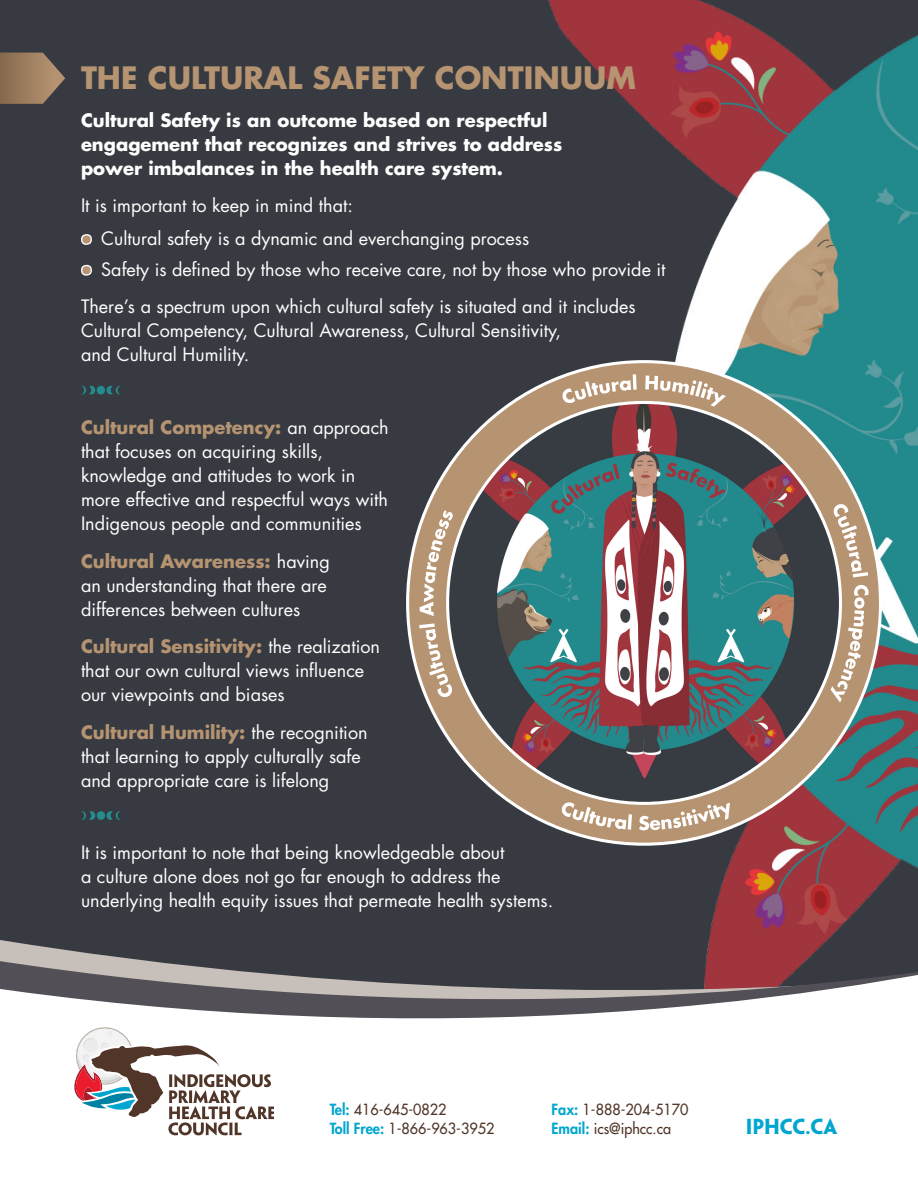
<style>
.page{position:relative;width:918px;height:1188px;background:#373b41}
.page>*{position:absolute;margin:0;border:0;box-sizing:border-box;transform-origin:0 0}
.t1{font:700 30px "Futura Std";color:#b69472}
.t2{font:700 19.5px "Penumbra Flare Std";letter-spacing:-.005em;color:#00a6cf}
.New_body_2{font:18px/24px "Futura Std";color:#fff}
.New_body_2-2{font:700 18px/24px "Futura Std";color:#fff}
.New_body_1{font:500 15px/19.5px "Futura Std";color:#503528;scale:.96 1}
.s1{font-weight:700;color:#b69472}
.s2{font-weight:800;color:#00a6cf}
</style>
<div class="page">
<img style="left:406px;top:0;width:512px;height:910px">
<svg style="left:710px;top:910px;width:147px;height:23px;background:#943947"></svg>
<svg style="left:0;top:933px;width:834px;height:17px"></svg>
<svg style="left:0;top:950px;width:918px;height:238px;background:#d5d3d4"></svg>
<svg style="left:68px;top:1024px;width:205px;height:111px;background:#d2ccca"></svg>
<svg style="left:81px;top:234px;width:11px;height:11px"></svg>
<svg style="left:81px;top:265px;width:11px;height:11px"></svg>
<svg style="left:408px;top:362px;width:472px;height:482px;background:#bea183"></svg>
<img style="left:448px;top:402px;width:392px;height:401px">
<svg style="left:666px;top:462px;width:60px;height:37px;background:#3d7075"></svg>
<svg style="left:551px;top:464px;width:69px;height:50px;background:#3d7074"></svg>
<svg style="left:562px;top:802px;width:168px;height:28px;background:#c9b198"></svg>
<svg style="left:419px;top:510px;width:34px;height:187px;background:#c2aa92"></svg>
<svg style="left:831px;top:504px;width:38px;height:199px;background:#baa58f"></svg>
<svg style="left:562px;top:374px;width:164px;height:33px;background:#c6ac93"></svg>
<svg style="left:0;top:53px;width:65px;height:51px"></svg>
<div style="left:97px;top:386px;width:8px;height:8px;background:#248c8f;border-radius:50%"></div>
<svg style="left:107px;top:386px;width:13px;height:8px"></svg>
<svg style="left:82px;top:386px;width:13px;height:8px"></svg>
<div style="left:97px;top:811px;width:8px;height:9px;background:#248c8f;border-radius:50%"></div>
<svg style="left:107px;top:811px;width:14px;height:9px"></svg>
<svg style="left:81px;top:811px;width:14px;height:9px"></svg>
<p class="t1" style="left:81px;top:58px;width:557px">THE CULTURAL SAFETY CONTINUUM</p>
<p class="New_body_2-2" style="left:81px;top:108px;width:483px">Cultural Safety is an outcome based on respectful engagement that recognizes and strives to address power imbalances in the health care system.</p>
<p class="New_body_2" style="left:81px;top:194px;width:273px">It is important to keep in mind that:</p>
<p class="New_body_2" style="left:101px;top:226px;width:430px">Cultural safety is a dynamic and everchanging process</p>
<p class="New_body_2" style="left:101px;top:257px;width:566px">Safety is defined by those who receive care, not by those who provide it</p>
<p class="New_body_2" style="left:81px;top:295px;width:556px">There’s a spectrum upon which cultural safety is situated and it includes<br>Cultural Competency, Cultural Awareness, Cultural Sensitivity,<br>and Cultural Humility.</p>
<p class="New_body_2" style="left:81px;top:416px;width:309px"><span class="s1">Cultural Competency:</span> an approach that focuses on acquiring skills, knowledge and attitudes to work in more effective and respectful ways with Indigenous people and communities</p>
<p class="New_body_2" style="left:81px;top:549px;width:250px"><span class="s1">Cultural Awareness:</span> having an understanding that there are differences between cultures</p>
<p class="New_body_2" style="left:81px;top:635px;width:301px"><span class="s1">Cultural Sensitivity:</span> the realization that our own cultural views influence our viewpoints and biases</p>
<p class="New_body_2" style="left:81px;top:720px;width:288px"><span class="s1">Cultural Humility:</span> the recognition that learning to apply culturally safe and appropriate care is lifelong</p>
<p class="New_body_2" style="left:81px;top:841px;width:474px">It is important to note that being knowledgeable about<br>a culture alone does not go far enough to address the underlying health equity issues that permeate health systems.</p>
<p class="New_body_1" style="left:330px;top:1099px;width:123px"><span class="s2">Tel:</span> 416-645-0822</p>
<p class="New_body_1" style="left:330px;top:1119px;width:173px"><span class="s2">Toll Free:</span> 1-866-963-3952</p>
<p class="New_body_1" style="left:552px;top:1099px;width:144px"><span class="s2">Fax:</span> 1-888-204-5170<br><span class="s2">Email:</span> ics@iphcc.ca</p>
<p class="t2" style="left:746px;top:1114px;width:93px">IPHCC.CA</p>
</div>
